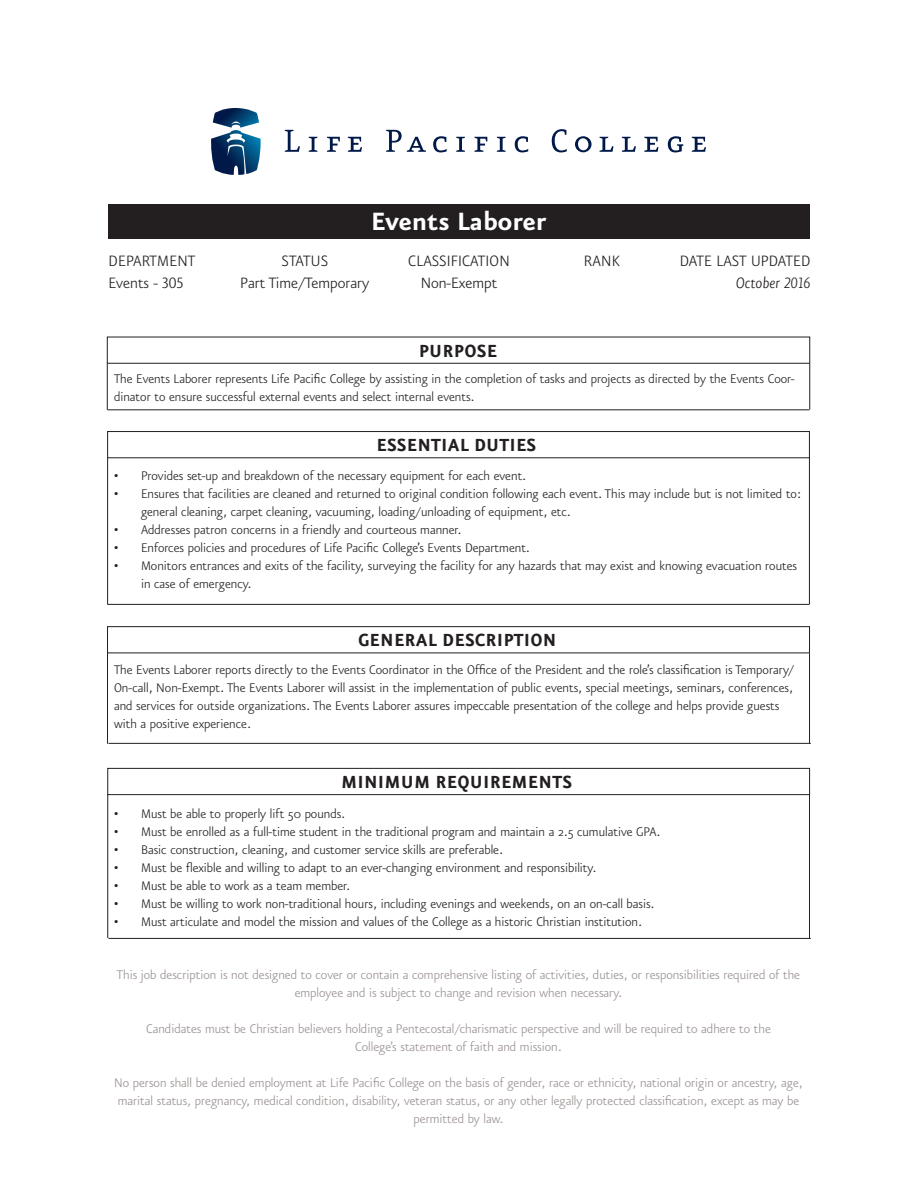
<style>
.page{position:relative;width:918px;height:1188px;background:#fff}
.page>*{position:absolute;margin:0;border:0;box-sizing:border-box;transform-origin:0 0}
.t1{font:700 30px "Eureka Sans OT";color:#fff}
.t2{font:700 21px "Eureka Sans OT";letter-spacing:.01em;color:#231f20}
.t3{font:300 18px "Eureka Sans OT";color:#231f20}
.t4{font:italic 300 18px "Eureka Sans OT";color:#231f20}
.t5{font:300 15px/18px "Eureka Sans OT";color:#231f20}
.t6{font:300 15px/18px "Eureka Sans OT";color:#999190;text-align:center}
</style>
<div class="page">
<svg style="left:211px;top:108px;width:50px;height:67px"></svg>
<svg style="left:285px;top:130px;width:15px;height:22px"></svg>
<svg style="left:309px;top:137px;width:8px;height:15px"></svg>
<svg style="left:327px;top:137px;width:13px;height:15px"></svg>
<svg style="left:348px;top:137px;width:14px;height:15px"></svg>
<svg style="left:386px;top:130px;width:40px;height:22px"></svg>
<svg style="left:433px;top:136px;width:14px;height:16px"></svg>
<svg style="left:456px;top:137px;width:9px;height:15px"></svg>
<svg style="left:474px;top:137px;width:13px;height:15px"></svg>
<svg style="left:497px;top:137px;width:9px;height:15px"></svg>
<svg style="left:515px;top:136px;width:13px;height:16px"></svg>
<svg style="left:552px;top:129px;width:15px;height:23px"></svg>
<svg style="left:575px;top:136px;width:17px;height:16px"></svg>
<svg style="left:600px;top:137px;width:14px;height:15px"></svg>
<svg style="left:622px;top:137px;width:14px;height:15px"></svg>
<svg style="left:644px;top:137px;width:14px;height:15px"></svg>
<svg style="left:668px;top:136px;width:15px;height:16px"></svg>
<svg style="left:692px;top:137px;width:14px;height:15px"></svg>
<div style="left:108px;top:204px;width:701px;height:35px;background:#231f20"></div>
<div style="left:107px;top:337px;width:703px;height:27px;border:1px solid #231f20"></div>
<div style="left:107px;top:431px;width:703px;height:27px;border:1px solid #231f20"></div>
<div style="left:107px;top:626px;width:703px;height:27px;border:1px solid #231f20"></div>
<div style="left:107px;top:768px;width:703px;height:27px;border:1px solid #231f20"></div>
<hr style="left:107px;top:364px;width:1px;height:46px;background:#231f20">
<hr style="left:107px;top:458px;width:1px;height:147px;background:#231f20">
<hr style="left:107px;top:651px;width:1px;height:93px;background:#231f20">
<hr style="left:107px;top:795px;width:1px;height:143px;background:#231f20">
<hr style="left:108px;top:409px;width:702px;height:1px;background:#231f20">
<hr style="left:108px;top:604px;width:701px;height:1px;background:#231f20">
<hr style="left:108px;top:743px;width:703px;height:1px;background:#231f20">
<hr style="left:109px;top:938px;width:702px;height:1px;background:#231f20">
<hr style="left:809px;top:364px;width:1px;height:45px;background:#231f20">
<hr style="left:809px;top:458px;width:1px;height:147px;background:#231f20">
<hr style="left:809px;top:653px;width:1px;height:91px;background:#231f20">
<hr style="left:809px;top:795px;width:1px;height:143px;background:#231f20">
<p class="t3" style="left:109px;top:253px;width:88px">DEPARTMENT</p>
<p class="t3" style="left:108px;top:274px;width:76px">Events - 305</p>
<p class="t1" style="left:371px;top:205px;width:177px">Events Laborer</p>
<p class="t3" style="left:282px;top:253px;width:48px">STATUS</p>
<p class="t3" style="left:240px;top:274px;width:131px">Part Time/Temporary</p>
<p class="t3" style="left:408px;top:253px;width:103px">CLASSIFICATION</p>
<p class="t3" style="left:421px;top:274px;width:78px">Non-Exempt</p>
<p class="t2" style="left:419px;top:340px;width:80px">PURPOSE</p>
<p class="t3" style="left:584px;top:253px;width:37px">RANK</p>
<p class="t3" style="left:680px;top:253px;width:132px">DATE LAST UPDATED</p>
<p class="t4" style="left:736px;top:274px;width:76px">October 2016</p>
<p class="t5" style="left:114px;top:370px;width:682px">The Events Laborer represents Life Pacific College by assisting in the completion of tasks and projects as directed by the Events Coor&shy;dinator to ensure successful external events and select internal events.</p>
<p class="t2" style="left:376px;top:433px;width:161px">ESSENTIAL DUTIES</p>
<p class="t5" style="left:114px;top:468px;width:414px">• Provides set-up and breakdown of the necessary equipment for each event.</p>
<p class="t5" style="left:141px;top:486px;width:662px;text-indent:-27px">• Ensures that facilities are cleaned and returned to original condition following each event. This may include but is not limited to: general cleaning, carpet cleaning, vacuuming, loading/unloading of equipment, etc.</p>
<p class="t5" style="left:114px;top:522px;width:349px">• Addresses patron concerns in a friendly and courteous manner.</p>
<p class="t5" style="left:114px;top:540px;width:418px">• Enforces policies and procedures of Life Pacific College’s Events Department.</p>
<p class="t5" style="left:141px;top:558px;width:658px;text-indent:-27px">• Monitors entrances and exits of the facility, surveying the facility for any hazards that may exist and knowing evacuation routes in case of emergency.</p>
<p class="t2" style="left:358px;top:628px;width:200px">GENERAL DESCRIPTION</p>
<p class="t5" style="left:114px;top:662px;width:682px">The Events Laborer reports directly to the Events Coordinator in the Office of the President and the role’s classification is Temporary/ On-call, Non-Exempt. The Events Laborer will assist in the implementation of public events, special meetings, seminars, conferences, and services for outside organizations. The Events Laborer assures impeccable presentation of the college and helps provide guests with a positive experience.</p>
<p class="t2" style="left:341px;top:770px;width:233px">MINIMUM REQUIREMENTS</p>
<p class="t5" style="left:114px;top:805px;width:233px">• Must be able to properly lift 50 pounds.</p>
<p class="t5" style="left:114px;top:823px;width:548px">• Must be enrolled as a full-time student in the traditional program and maintain a 2.5 cumulative GPA.</p>
<p class="t5" style="left:114px;top:841px;width:390px">• Basic construction, cleaning, and customer service skills are preferable.</p>
<p class="t5" style="left:114px;top:859px;width:484px">• Must be flexible and willing to adapt to an ever-changing environment and responsibility.</p>
<p class="t5" style="left:114px;top:877px;width:238px">• Must be able to work as a team member.</p>
<p class="t5" style="left:114px;top:895px;width:542px">• Must be willing to work non-traditional hours, including evenings and weekends, on an on-call basis.</p>
<p class="t5" style="left:114px;top:913px;width:529px">• Must articulate and model the mission and values of the College as a historic Christian institution.</p>
<p class="t6" style="left:117px;top:967px;width:685px">This job description is not designed to cover or contain a comprehensive listing of activities, duties, or responsibilities required of the employee and is subject to change and revision when necessary.</p>
<p class="t6" style="left:146px;top:1021px;width:626px">Candidates must be Christian believers holding a Pentecostal/charismatic perspective and will be required to adhere to the</p>
<p class="t6" style="left:355px;top:1039px;width:208px">College’s statement of faith and mission.</p>
<p class="t6" style="left:114px;top:1075px;width:690px">No person shall be denied employment at Life Pacific College on the basis of gender, race or ethnicity, national origin or ancestry, age, marital status, pregnancy, medical condition, disability, veteran status, or any other legally protected classification, except as may be permitted by law.</p>
</div>
